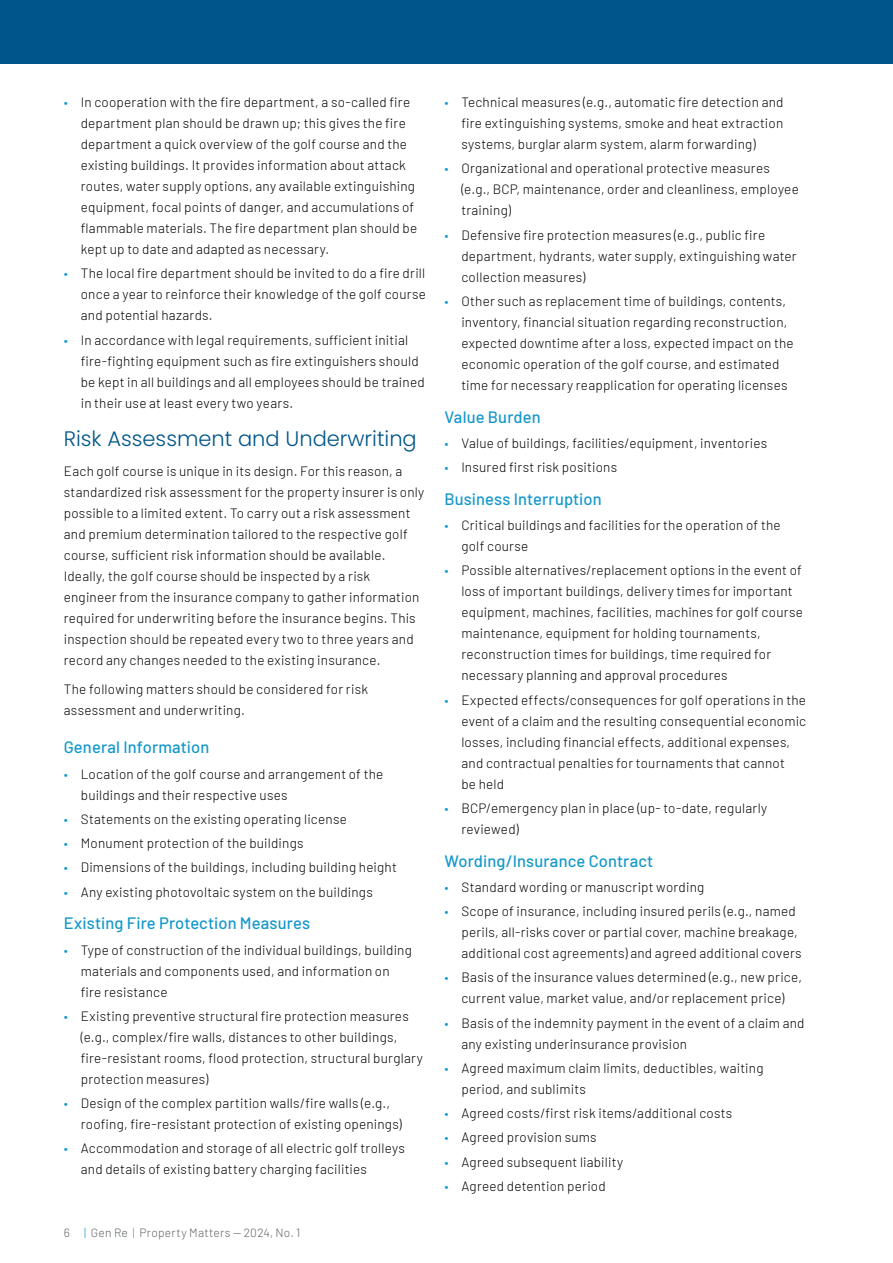
<style>
.page{position:relative;width:893px;height:1263px;background:#fff}
.page>*{position:absolute;margin:0;border:0;box-sizing:border-box;transform-origin:0 0}
.t1{font:300 21px "Poppins";color:#005689}
.t2{font:500 16.5px "Barlow";letter-spacing:.005em;color:#1598cb}
.t3{font:300 13.5px/21px "Barlow";letter-spacing:.015em;color:#000}
.t4{font:300 12px "Barlow";letter-spacing:.02em;color:#5e6367}
.s1{color:#1598cb}
</style>
<div class="page">
<div style="left:0;top:0;width:893px;height:64px;background:#005689"></div>
<p class="t3" style="left:81px;top:91px;width:338px;text-indent:-17px"><span class="s1">•</span> In cooperation with the fire department, a so-called fire department plan should be drawn up; this gives the fire department a quick overview of the golf course and the existing buildings. It provides information about attack routes, water supply options, any available extinguishing equipment, focal points of danger, and accumulations of flammable materials. The fire department plan should be kept up to date and adapted as necessary.</p>
<p class="t3" style="left:81px;top:262px;width:347px;text-align:justify;text-indent:-17px"><span class="s1">•</span> The local fire department should be invited to do a fire drill once a year to reinforce their knowledge of the golf course and potential hazards.</p>
<p class="t3" style="left:81px;top:328px;width:345px;text-indent:-17px"><span class="s1">•</span> In accordance with legal requirements, sufficient initial fire-fighting equipment such as fire extinguishers should be kept in all buildings and all employees should be trained in their use at least every two years.</p>
<h1 class="t1" style="left:64px;top:427px;width:355px">Risk Assessment and Underwriting</h1>
<p class="t3" style="left:64px;top:459px;width:362px">Each golf course is unique in its design. For this reason, a standardized risk assessment for the property insurer is only possible to a limited extent. To carry out a risk assessment and premium determination tailored to the respective golf course, sufficient risk information should be available.<br>Ideally, the golf course should be inspected by a risk engineer from the insurance company to gather information required for underwriting before the insurance begins. This inspection should be repeated every two to three years and record any changes needed to the existing insurance.</p>
<p class="t3" style="left:64px;top:678px;width:306px">The following matters should be considered for risk assessment and underwriting.</p>
<p class="t2" style="left:64px;top:735px;width:147px">General Information</p>
<p class="t3" style="left:81px;top:762px;width:304px;text-indent:-17px"><span class="s1">•</span> Location of the golf course and arrangement of the buildings and their respective uses</p>
<p class="t3" style="left:64px;top:807px;width:285px"><span class="s1">•</span> Statements on the existing operating license</p>
<p class="t3" style="left:64px;top:832px;width:241px"><span class="s1">•</span> Monument protection of the buildings</p>
<p class="t3" style="left:64px;top:856px;width:335px"><span class="s1">•</span> Dimensions of the buildings, including building height</p>
<p class="t3" style="left:64px;top:880px;width:310px"><span class="s1">•</span> Any existing photovoltaic system on the buildings</p>
<p class="t2" style="left:64px;top:911px;width:248px">Existing Fire Protection Measures</p>
<p class="t3" style="left:81px;top:938px;width:333px;text-indent:-17px"><span class="s1">•</span> Type of construction of the individual buildings, building materials and components used, and information on fire resistance</p>
<p class="t3" style="left:81px;top:1004px;width:344px;text-indent:-17px"><span class="s1">•</span> Existing preventive structural fire protection measures (e.g., complex/fire walls, distances to other buildings, fire-resistant rooms, flood protection, structural burglary protection measures)</p>
<p class="t3" style="left:81px;top:1092px;width:323px;text-indent:-17px"><span class="s1">•</span> Design of the complex partition walls/fire walls (e.g., roofing, fire-resistant protection of existing openings)</p>
<p class="t3" style="left:81px;top:1137px;width:326px;text-indent:-17px"><span class="s1">•</span> Accommodation and storage of all electric golf trolleys and details of existing battery charging facilities</p>
<p class="t4" style="left:64px;top:1223px;width:238px">6 <span class="s1">|</span> Gen Re <span class="s1">|</span> Property Matters — 2024, No. 1</p>
<p class="t3" style="left:461px;top:91px;width:324px;text-align:justify;text-indent:-17px"><span class="s1">•</span> Technical measures (e.g., automatic fire detection and fire extinguishing systems, smoke and heat extraction systems, burglar alarm system, alarm forwarding)</p>
<p class="t3" style="left:461px;top:157px;width:339px;text-indent:-17px"><span class="s1">•</span> Organizational and operational protective measures (e.g., BCP, maintenance, order and cleanliness, employee training)</p>
<p class="t3" style="left:461px;top:223px;width:337px;text-indent:-17px"><span class="s1">•</span> Defensive fire protection measures (e.g., public fire department, hydrants, water supply, extinguishing water collection measures)</p>
<p class="t3" style="left:461px;top:289px;width:334px;text-indent:-17px"><span class="s1">•</span> Other such as replacement time of buildings, contents, inventory, financial situation regarding reconstruction, expected downtime after a loss, expected impact on the economic operation of the golf course, and estimated time for necessary reapplication for operating licenses</p>
<p class="t2" style="left:444px;top:405px;width:98px">Value Burden</p>
<p class="t3" style="left:444px;top:431px;width:324px"><span class="s1">•</span> Value of buildings, facilities/equipment, inventories</p>
<p class="t3" style="left:444px;top:456px;width:174px"><span class="s1">•</span> Insured first risk positions</p>
<p class="t2" style="left:444px;top:487px;width:159px">Business Interruption</p>
<p class="t3" style="left:461px;top:514px;width:321px;text-indent:-17px"><span class="s1">•</span> Critical buildings and facilities for the operation of the golf course</p>
<p class="t3" style="left:461px;top:559px;width:343px;text-indent:-17px"><span class="s1">•</span> Possible alternatives/replacement options in the event of loss of important buildings, delivery times for important equipment, machines, facilities, machines for golf course maintenance, equipment for holding tournaments, reconstruction times for buildings, time required for necessary planning and approval procedures</p>
<p class="t3" style="left:461px;top:688px;width:346px;text-indent:-17px"><span class="s1">•</span> Expected effects/consequences for golf operations in the event of a claim and the resulting consequential economic losses, including financial effects, additional expenses, and contractual penalties for tournaments that cannot<br>be held</p>
<p class="t3" style="left:461px;top:796px;width:307px;text-indent:-17px"><span class="s1">•</span> BCP/emergency plan in place (up- to-date, regularly reviewed)</p>
<p class="t2" style="left:444px;top:848px;width:210px">Wording/Insurance Contract</p>
<p class="t3" style="left:444px;top:875px;width:261px"><span class="s1">•</span> Standard wording or manuscript wording</p>
<p class="t3" style="left:461px;top:900px;width:342px;text-indent:-17px"><span class="s1">•</span> Scope of insurance, including insured perils (e.g., named perils, all-risks cover or partial cover, machine breakage, additional cost agreements) and agreed additional covers</p>
<p class="t3" style="left:444px;top:966px;width:359px;text-align:center"><span class="s1">•</span> Basis of the insurance values determined (e.g., new price, current value, market value, and/or replacement price)</p>
<p class="t3" style="left:461px;top:1011px;width:345px;text-indent:-17px"><span class="s1">•</span> Basis of the indemnity payment in the event of a claim and any existing underinsurance provision</p>
<p class="t3" style="left:461px;top:1056px;width:304px;text-indent:-17px"><span class="s1">•</span> Agreed maximum claim limits, deductibles, waiting period, and sublimits</p>
<p class="t3" style="left:444px;top:1102px;width:289px"><span class="s1">•</span> Agreed costs/first risk items/additional costs</p>
<p class="t3" style="left:444px;top:1126px;width:154px"><span class="s1">•</span> Agreed provision sums</p>
<p class="t3" style="left:444px;top:1150px;width:180px"><span class="s1">•</span> Agreed subsequent liability</p>
<p class="t3" style="left:444px;top:1174px;width:163px"><span class="s1">•</span> Agreed detention period</p>
</div>
